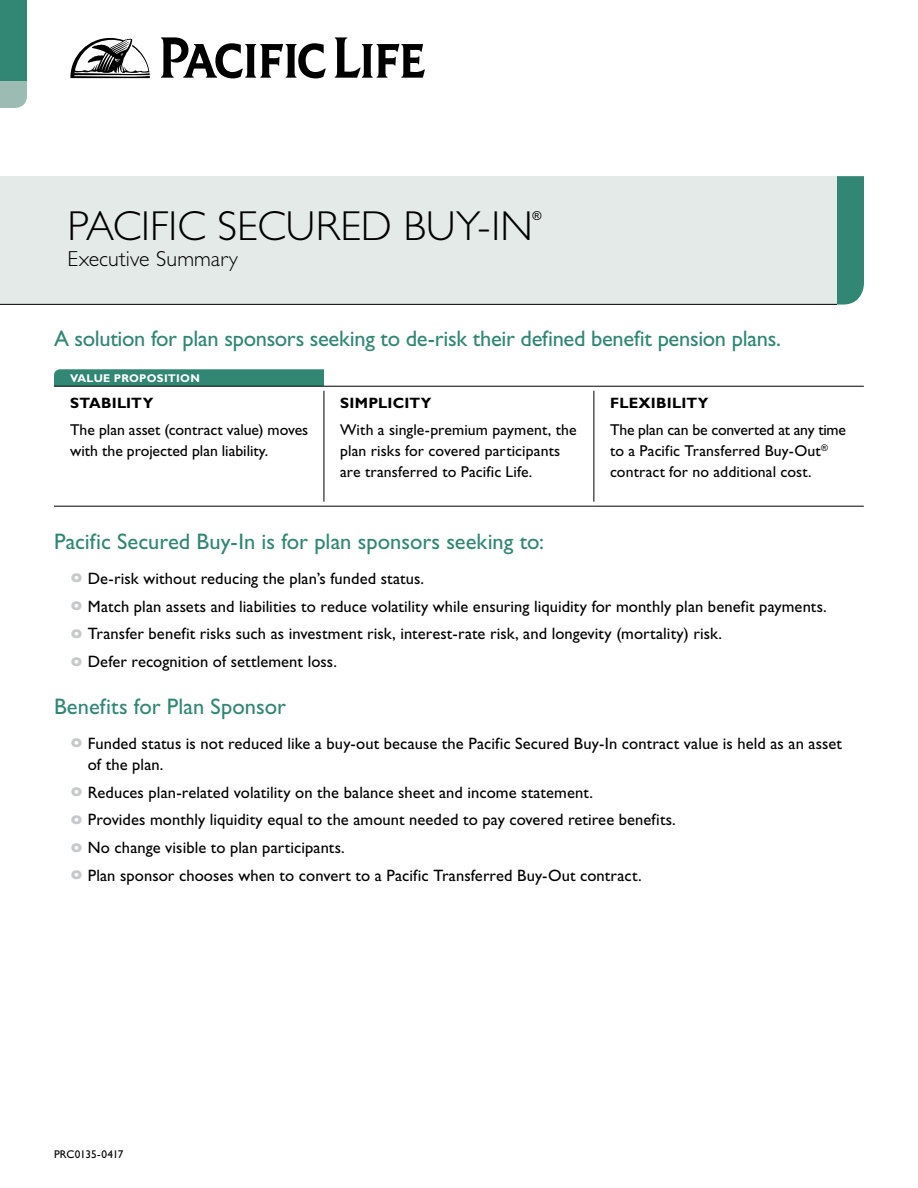
<style>
.page{position:relative;width:918px;height:1188px;background:#fff}
.page>*{position:absolute;margin:0;border:0;box-sizing:border-box;transform-origin:0 0}
.t1{font:300 42px "Gill Sans Std";color:#000}
.Subhead{font:22.5px "Gill Sans Std";letter-spacing:-.005em;color:#318674}
.Cover_Subhead{font:300 21.75px "Gill Sans Std";letter-spacing:.005em;color:#000}
.Text{font:16.5px/21px "Gill Sans Std";letter-spacing:.005em;color:#000}
.Text-2{font:15.75px/21px "Gill Sans Std";letter-spacing:.005em;color:#000}
.Sub_All_Caps{font:700 15px "Gill Sans Std";letter-spacing:.015em;color:#000}
.t2{font:12.3px "Gill Sans Std";color:#000}
.t3{font:700 11.25px "Gill Sans Std";letter-spacing:.02em;color:#fff}
.t4{font:11.25px "Gill Sans Std";letter-spacing:-.01em;color:#000}
.s1{font-family:"Futura Std";font-weight:700;color:#c7c8ca}
</style>
<div class="page">
<div style="left:837px;top:176px;width:27px;height:129px;background:#318674"></div>
<div style="left:0;top:176px;width:837px;height:128px;background:#e3eae7"></div>
<hr style="left:0;top:304px;width:837px;height:1px;background:#000">
<svg style="left:161px;top:37px;width:165px;height:41px"></svg>
<svg style="left:335px;top:37px;width:90px;height:41px"></svg>
<svg style="left:70px;top:38px;width:80px;height:40px"></svg>
<div style="left:0;top:0;width:27px;height:81px;background:#318674"></div>
<svg style="left:0;top:81px;width:27px;height:27px"></svg>
<svg style="left:54px;top:369px;width:270px;height:17px;background:#338674"></svg>
<hr style="left:54px;top:386px;width:270px;height:1px;background:#000">
<hr style="left:324px;top:386px;width:270px;height:1px;background:#000">
<hr style="left:594px;top:386px;width:270px;height:1px;background:#000">
<hr style="left:324px;top:391px;width:1px;height:111px;background:#000">
<hr style="left:594px;top:391px;width:1px;height:111px;background:#000">
<hr style="left:54px;top:506px;width:270px;height:1px;background:#000">
<hr style="left:324px;top:506px;width:270px;height:1px;background:#000">
<hr style="left:594px;top:506px;width:270px;height:1px;background:#000">
<p class="t1" style="left:68px;top:203px;width:467px">PACIFIC SECURED BUY-IN</p>
<p class="t2" style="left:532px;top:209px;width:11px">®</p>
<p class="Cover_Subhead" style="left:68px;top:246px;width:172px">Executive Summary</p>
<p class="Subhead" style="left:54px;top:326px;width:729px">A solution for plan sponsors seeking to de-risk their defined benefit pension plans.</p>
<p class="t3" style="left:70px;top:371px;width:131px">VALUE PROPOSITION</p>
<p class="Sub_All_Caps" style="left:70px;top:394px;width:85px">STABILITY</p>
<p class="Text-2" style="left:70px;top:420px;width:240px">The plan asset (contract value) moves with the projected plan liability.</p>
<p class="Sub_All_Caps" style="left:340px;top:394px;width:93px">SIMPLICITY</p>
<p class="Text-2" style="left:340px;top:420px;width:238px">With a single-premium payment, the plan risks for covered participants are transferred to Pacific Life.</p>
<p class="Sub_All_Caps" style="left:610px;top:394px;width:100px">FLEXIBILITY</p>
<p class="Text-2" style="left:610px;top:420px;width:238px">The plan can be converted at any time to a Pacific Transferred Buy-Out<sup>® </sup>contract for no additional cost.</p>
<p class="Subhead" style="left:54px;top:529px;width:492px">Pacific Secured Buy-In is for plan sponsors seeking to:</p>
<p class="Text" style="left:71px;top:568px;width:354px"><span class="s1">o</span> De-risk without reducing the plan’s funded status.</p>
<p class="Text" style="left:71px;top:596px;width:757px"><span class="s1">o</span> Match plan assets and liabilities to reduce volatility while ensuring liquidity for monthly plan benefit payments.</p>
<p class="Text" style="left:71px;top:623px;width:652px"><span class="s1">o</span> Transfer benefit risks such as investment risk, interest-rate risk, and longevity (mortality) risk.</p>
<p class="Text" style="left:71px;top:651px;width:267px"><span class="s1">o</span> Defer recognition of settlement loss.</p>
<p class="Subhead" style="left:54px;top:694px;width:234px">Benefits for Plan Sponsor</p>
<p class="Text" style="left:88px;top:733px;width:756px;text-indent:-17px"><span class="s1">o</span> Funded status is not reduced like a buy-out because the Pacific Secured Buy-In contract value is held as an asset of the plan.</p>
<p class="Text" style="left:71px;top:782px;width:523px"><span class="s1">o</span> Reduces plan-related volatility on the balance sheet and income statement.</p>
<p class="Text" style="left:71px;top:809px;width:606px"><span class="s1">o</span> Provides monthly liquidity equal to the amount needed to pay covered retiree benefits.</p>
<p class="Text" style="left:71px;top:837px;width:275px"><span class="s1">o</span> No change visible to plan participants.</p>
<p class="Text" style="left:71px;top:865px;width:572px"><span class="s1">o</span> Plan sponsor chooses when to convert to a Pacific Transferred Buy-Out contract.</p>
<p class="t4" style="left:54px;top:1148px;width:71px">PRC0135-0417</p>
</div>
